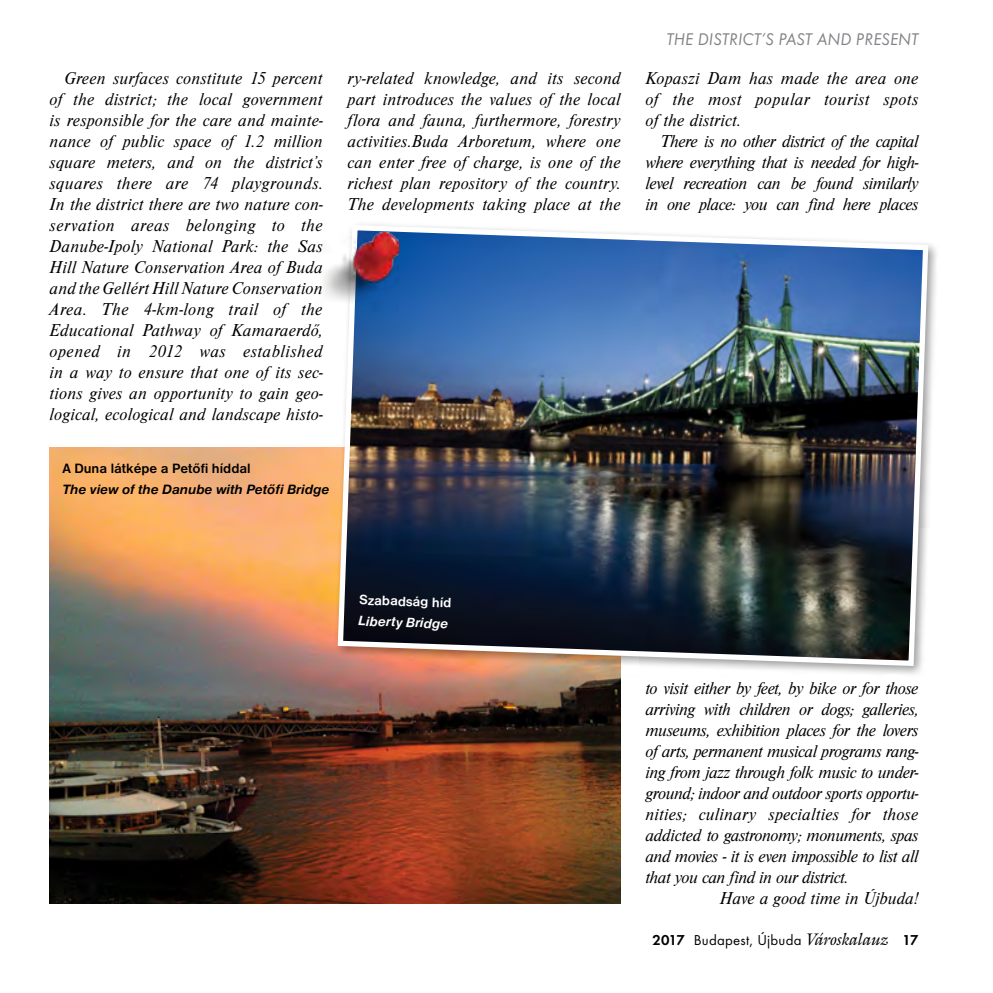
<style>
.page{position:relative;width:993px;height:993px;background:#fff}
.page>*{position:absolute;margin:0;border:0;box-sizing:border-box;transform-origin:0 0}
.t1{font:italic 17.85px/21px "Nimbus Roman DOT";letter-spacing:-.025em;color:#000;text-align:justify}
.t2{font:italic 17.85px "Nimbus Roman DOT";letter-spacing:.01em;color:#000}
.t3{font:italic 17.85px "Nimbus Roman DOT";letter-spacing:.025em;color:#000}
.t4{font:italic 17.85px "Nimbus Roman DOT";color:#000}
.t5{font:italic 17.5px "Futura Reg";color:#808285}
.t6{font:14.88px "Futura Reg";letter-spacing:.015em;color:#000}
.t7{font:italic 700 14px/21px "Nimbus Sans DOT";color:#000}
.t8{font:italic 700 14px/21px "Nimbus Sans DOT";color:#fff}
.s1{font-style:normal}
.s2{font-family:"Futura Dem"}
.s3{font-family:"Galliard HU Italic";font-size:16.62px}
</style>
<div class="page">
<img style="left:50px;top:447px;width:570px;height:456px">
<div style="left:333px;top:220px;width:607px;height:457px;background:#000;opacity:.4"></div>
<img style="left:335px;top:222px;width:595px;height:446px">
<img style="left:323px;top:232px;width:75px;height:79px">
<p class="t5" style="left:666px;top:29px;width:253px">THE DISTRICT‘S PAST AND PRESENT</p>
<p class="t1" style="left:50px;top:68px;width:275px;text-indent:15px">Green surfaces constitute 15 percent of the district; the local government is responsible for the care and mainte&shy;nance of public space of 1.2 million square meters, and on the district’s squares there are 74 playgrounds.<br>In the district there are two nature con&shy;servation areas belonging to the Danube-Ipoly National Park: the Sas Hill Nature Conservation Area of Buda and the Gellért Hill Nature Conservation Area. The 4-km-long trail of the Educational Pathway of Kamaraerdő, opened in 2012 was established in a way to ensure that one of its sec&shy;tions gives an opportunity to gain geo&shy;logical, ecological and landscape histo-</p>
<p class="t1" style="left:347px;top:68px;width:274px">ry-related knowledge, and its second part introduces the values of the local flora and fauna, furthermore, forestry activities.Buda Arboretum, where one can enter free of charge, is one of the richest plan repository of the country.<br>The developments taking place at the</p>
<p class="t2" style="left:645px;top:68px;width:274px">Kopaszi Dam has made the area one</p>
<p class="t3" style="left:645px;top:89px;width:274px">of the most popular tourist spots</p>
<p class="t2" style="left:645px;top:110px;width:97px">of the district.</p>
<p class="t1" style="left:660px;top:131px;width:260px">There is no other district of the capital</p>
<p class="t1" style="left:645px;top:152px;width:275px">where everything that is needed for high-</p>
<p class="t1" style="left:645px;top:173px;width:274px">level recreation can be found similarly</p>
<p class="t1" style="left:645px;top:194px;width:274px">in one place: you can find here places</p>
<p class="t7" style="left:62px;top:458px;width:268px"><span class="s1">A Duna látképe a Petőfi híddal<br></span>The view of the Danube with Petőfi Bridge</p>
<p class="t8" style="left:359px;top:589px;width:94px;rotate:2deg"><span class="s1">Szabadság híd<br></span>Liberty Bridge</p>
<p class="t1" style="left:645px;top:677px;width:274px">to visit either by feet, by bike or for those</p>
<p class="t1" style="left:645px;top:698px;width:274px">arriving with children or dogs; galleries,</p>
<p class="t1" style="left:645px;top:719px;width:274px">museums, exhibition places for the lovers</p>
<p class="t1" style="left:645px;top:740px;width:275px">of arts, permanent musical programs rang-</p>
<p class="t1" style="left:645px;top:761px;width:275px">ing from jazz through folk music to under-</p>
<p class="t1" style="left:645px;top:782px;width:275px">ground; indoor and outdoor sports opportu-</p>
<p class="t2" style="left:645px;top:803px;width:274px">nities; culinary specialties for those</p>
<p class="t1" style="left:645px;top:824px;width:274px">addicted to gastronomy; monuments, spas</p>
<p class="t1" style="left:645px;top:845px;width:274px">and movies - it is even impossible to list all</p>
<p class="t1" style="left:645px;top:866px;width:204px">that you can find in our district.</p>
<p class="t4" style="left:719px;top:887px;width:200px">Have a good time in Újbuda!</p>
<p class="t6" style="left:652px;top:930px;width:267px"><span class="s2">2017</span> Budapest, Újbuda <span class="s3">Városkalauz</span> <span class="s2">17</span></p>
</div>
